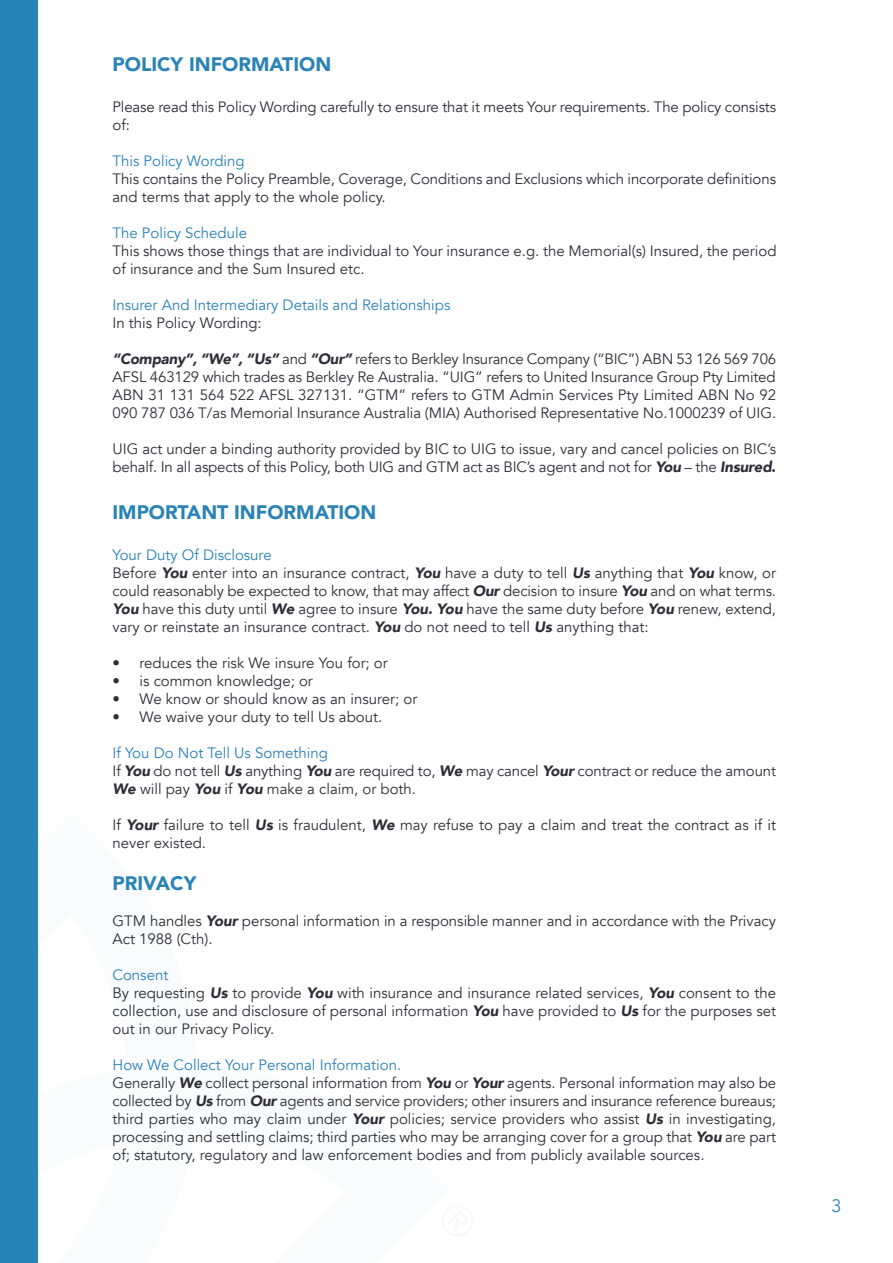
<style>
.page{position:relative;width:893px;height:1263px;background:#fff}
.page>*{position:absolute;margin:0;border:0;box-sizing:border-box;transform-origin:0 0}
.t1{font:900 19.5px "Avenir";color:#2a83b7}
.t2{font:18px "Avenir";color:#2a83b7}
.t3{font:15px/18px "Avenir";color:#2f2e38}
.t4{font:15px "Avenir";color:#2a83b7}
.s1{font-weight:900;font-style:italic}
.s2{font-weight:900}
</style>
<div class="page">
<div style="left:0;top:0;width:38px;height:1263px;background:#2a83b7"></div>
<p class="t1" style="left:112px;top:47px;width:220px">POLICY INFORMATION</p>
<p class="t3" style="left:112px;top:98px;width:665px">Please read this Policy Wording carefully to ensure that it meets Your requirements. The policy consists of:</p>
<p class="t4" style="left:112px;top:152px;width:134px">This Policy Wording</p>
<p class="t3" style="left:112px;top:170px;width:665px">This contains the Policy Preamble, Coverage, Conditions and Exclusions which incorporate definitions and terms that apply to the whole policy.</p>
<p class="t4" style="left:112px;top:224px;width:136px">The Policy Schedule</p>
<p class="t3" style="left:112px;top:242px;width:665px">This shows those things that are individual to Your insurance e.g. the Memorial(s) Insured, the period of insurance and the Sum Insured etc.</p>
<p class="t4" style="left:112px;top:296px;width:339px">Insurer And Intermediary Details and Relationships</p>
<p class="t3" style="left:112px;top:314px;width:151px">In this Policy Wording:</p>
<p class="t3" style="left:112px;top:350px;width:665px;text-align:justify"><span class="s1">“Company”, “We”, “Us”</span> and <span class="s1">“Our”</span> refers to Berkley Insurance Company (“BIC”) ABN 53 126 569 706<br>AFSL 463129 which trades as Berkley Re Australia. “UIG” refers to United Insurance Group Pty Limited ABN 31 131 564 522 AFSL 327131. “GTM” refers to GTM Admin Services Pty Limited ABN No 92<br>090 787 036 T/as Memorial Insurance Australia (MIA) Authorised Representative No.1000239 of UIG.</p>
<p class="t3" style="left:112px;top:440px;width:665px">UIG act under a binding authority provided by BIC to UIG to issue, vary and cancel policies on BIC’s behalf. In all aspects of this Policy, both UIG and GTM act as BIC’s agent and not for <span class="s1">You</span> – the <span class="s1">Insured</span><span class="s2">.</span></p>
<p class="t1" style="left:112px;top:495px;width:265px">IMPORTANT INFORMATION</p>
<p class="t4" style="left:112px;top:546px;width:161px">Your Duty Of Disclosure</p>
<p class="t3" style="left:112px;top:564px;width:665px;text-align:justify">Before <span class="s1">You</span> enter into an insurance contract, <span class="s1">You</span> have a duty to tell <span class="s1">Us</span> anything that <span class="s1">You</span> know, or could reasonably be expected to know, that may affect <span class="s1">Our</span> decision to insure <span class="s1">You</span> and on what terms.<br><span class="s1">You</span> have this duty until <span class="s1">We</span> agree to insure <span class="s1">You. You</span> have the same duty before <span class="s1">You</span> renew, extend, vary or reinstate an insurance contract. <span class="s1">You</span> do not need to tell <span class="s1">Us</span> anything that:</p>
<p class="t3" style="left:112px;top:654px;width:277px">• reduces the risk We insure You for; or</p>
<p class="t3" style="left:112px;top:672px;width:202px">• is common knowledge; or</p>
<p class="t3" style="left:112px;top:690px;width:306px">• We know or should know as an insurer; or</p>
<p class="t3" style="left:112px;top:708px;width:271px">• We waive your duty to tell Us about.</p>
<p class="t4" style="left:112px;top:744px;width:217px">If You Do Not Tell Us Something</p>
<p class="t3" style="left:112px;top:762px;width:665px">If <span class="s1">You</span> do not tell <span class="s1">Us</span> anything <span class="s1">You</span> are required to, <span class="s1">We</span> may cancel <span class="s1">Your</span> contract or reduce the amount<br><span class="s1">We</span> will pay <span class="s1">You</span> if <span class="s1">You</span> make a claim, or both.</p>
<p class="t3" style="left:112px;top:816px;width:665px">If <span class="s1">Your</span> failure to tell <span class="s1">Us</span> is fraudulent, <span class="s1">We</span> may refuse to pay a claim and treat the contract as if it never existed.</p>
<p class="t1" style="left:112px;top:866px;width:85px">PRIVACY</p>
<p class="t3" style="left:112px;top:912px;width:665px">GTM handles <span class="s1">Your</span> personal information in a responsible manner and in accordance with the Privacy<br>Act 1988 (Cth).</p>
<p class="t4" style="left:112px;top:965px;width:57px">Consent</p>
<p class="t3" style="left:112px;top:984px;width:665px;text-align:justify">By requesting <span class="s1">Us</span> to provide <span class="s1">You</span> with insurance and insurance related services, <span class="s1">You</span> consent to the collection, use and disclosure of personal information <span class="s1">You</span> have provided to <span class="s1">Us</span> for the purposes set out in our Privacy Policy.</p>
<p class="t4" style="left:112px;top:1055px;width:290px">How We Collect Your Personal Information.</p>
<p class="t3" style="left:112px;top:1074px;width:665px;text-align:justify">Generally <span class="s1">We</span> collect personal information from <span class="s1">You</span> or <span class="s1">Your</span> agents. Personal information may also be collected by <span class="s1">Us</span> from <span class="s1">Our</span> agents and service providers; other insurers and insurance reference bureaus; third parties who may claim under <span class="s1">Your</span> policies; service providers who assist <span class="s1">Us</span> in investigating, processing and settling claims; third parties who may be arranging cover for a group that <span class="s1">You</span> are part of; statutory, regulatory and law enforcement bodies and from publicly available sources.</p>
<p class="t2" style="left:831px;top:1195px;width:12px">3</p>
</div>
